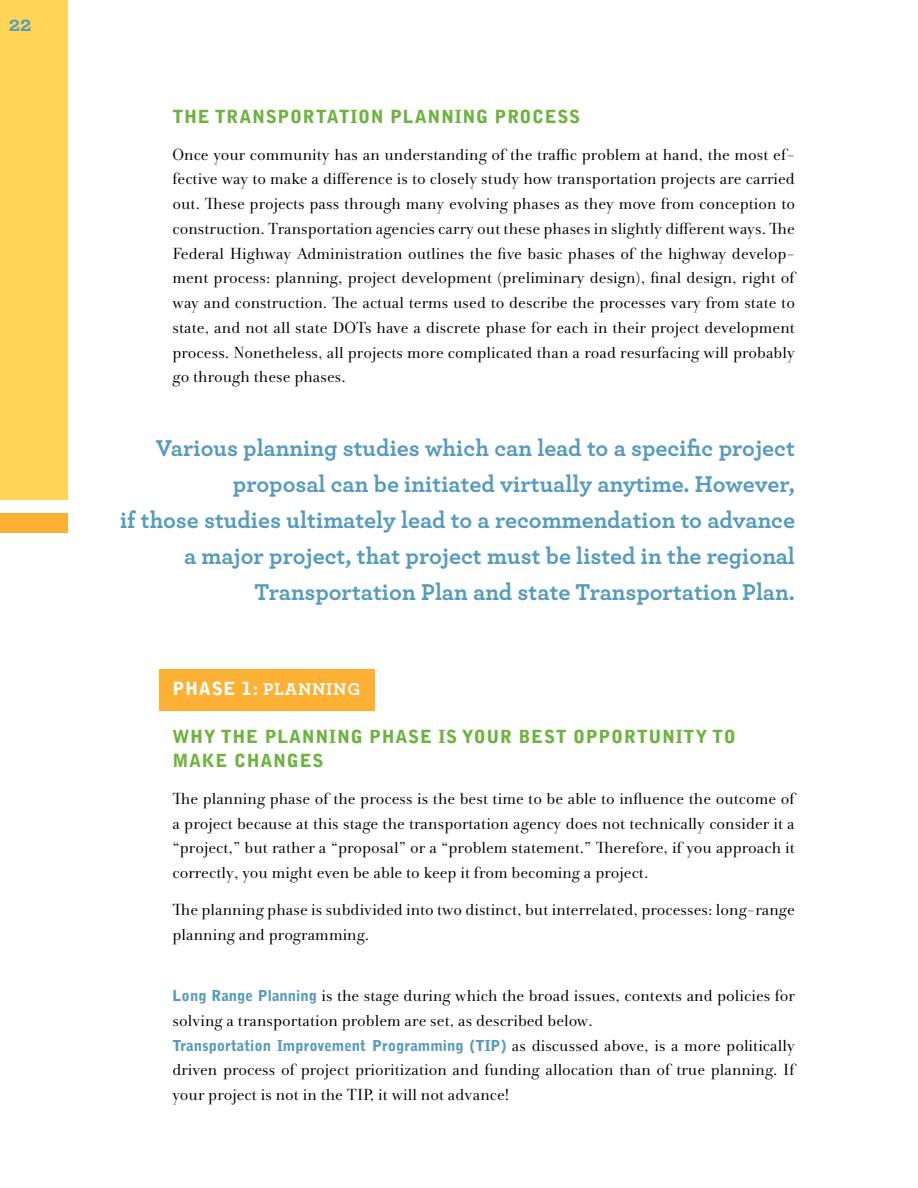
<style>
.page{position:relative;width:918px;height:1188px;background:#fff}
.page>*{position:absolute;margin:0;border:0;box-sizing:border-box;transform-origin:0 0}
.t1{font:700 24px/36px "Archer";color:#569bbe;text-align:right}
.t2{font:700 21.6px "Archer";color:#569bbe}
.t3{font:900 18px "Bell Gothic Std";letter-spacing:.04em;color:#6db33f}
.t4{font:900 18px "Bell Gothic Std";color:#fff}
.t5{font:700 18px "Archer";color:#fff}
.t6{font:16.5px/24.8px "Andrade Pro";color:#000}
.t7{font:900 15px "Bell Gothic Std";color:#569bbe}
.s1{font-family:"Archer";font-weight:700}
.s2{font-family:"Bell Gothic Std";font-weight:900;font-size:15px;color:#569bbe}
.s3{font-family:"Andrade Pro";font-weight:400;font-size:16.5px;color:#000}
</style>
<div class="page">
<div style="left:0;top:0;width:68px;height:500px;background:#ffd457"></div>
<div style="left:0;top:513px;width:68px;height:20px;background:#fcb034"></div>
<div style="left:159px;top:669px;width:216px;height:42px;background:#fcb034"></div>
<p class="t2" style="left:9px;top:7px;width:24px">22</p>
<p class="t3" style="left:172px;top:106px;width:409px">TH E TRANSPORTATION PLANNING PROC ESS</p>
<p class="t6" style="left:172px;top:142px;width:624px;text-align:justify">Once your community has an understanding of the traffic problem at hand, the most ef&shy;fective way to make a difference is to closely study how transportation projects are carried out. These projects pass through many evolving phases as they move from conception to construction. Transportation agencies carry out these phases in slightly different ways. The Federal Highway Administration outlines the five basic phases of the highway develop&shy;ment process: planning, project development (preliminary design), final design, right of way and construction. The actual terms used to describe the processes vary from state to state, and not all state DOTs have a discrete phase for each in their project development process. Nonetheless, all projects more complicated than a road resurfacing will probably go through these phases.</p>
<p class="t1" style="left:120px;top:428px;width:677px">Various planning studies which can lead to a specific project proposal can be initiated virtually anytime. However,<br>if those studies ultimately lead to a recommendation to advance a major project, that project must be listed in the regional Transportation Plan and state Transportation Plan.</p>
<p class="t4" style="left:172px;top:678px;width:139px">PH ASE 1: <span class="s1">PLAnnin</span></p>
<p class="t5" style="left:347px;top:675px;width:15px">g</p>
<p class="t3" style="left:172px;top:726px;width:16px">WHY</p>
<p class="t3" style="left:221px;top:726px;width:365px">TH E PLANNING PHASE IS YOUR BEST OPP</p>
<p class="t3" style="left:611px;top:726px;width:126px">ORTUNITY TO</p>
<p class="t3" style="left:173px;top:750px;width:152px">MAKE CHANG ES</p>
<p class="t6" style="left:172px;top:786px;width:624px;text-align:justify">The planning phase of the process is the best time to be able to influence the outcome of a project because at this stage the transportation agency does not technically consider it a “project,” but rather a “proposal” or a “problem statement.” Therefore, if you approach it correctly, you might even be able to keep it from becoming a project.</p>
<p class="t6" style="left:172px;top:897px;width:624px">The planning phase is subdivided into two distinct, but interrelated, processes: long-range planning and programming.</p>
<p class="t6" style="left:172px;top:984px;width:624px"><span class="s2">LONG RANGE PLANNING</span> is the stage during which the broad issues, contexts and policies for solving a transportation problem are set, as described below.</p>
<p class="t7" style="left:172px;top:1037px;width:624px">TRANSPORTATION IMPROVEMENT PROGRAMMING (TIP) <span class="s3">as discussed above, is a more politically</span></p>
<p class="t6" style="left:172px;top:1058px;width:624px">driven process of project prioritization and funding allocation than of true planning. If your project is not in the TIP, it will not advance!</p>
</div>
